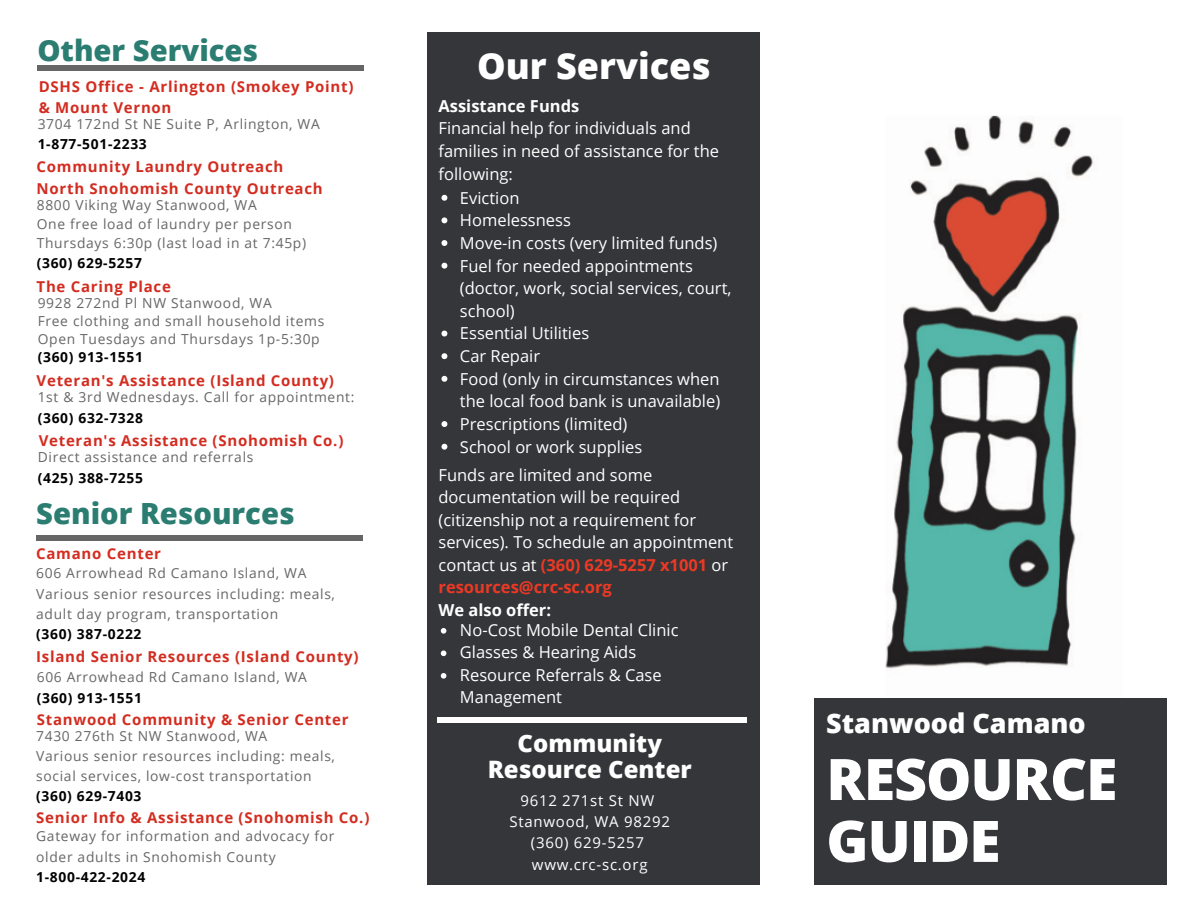
<style>
.page{position:relative;width:1188px;height:918px;background:#fff}
.page>*{position:absolute;margin:0;border:0;box-sizing:border-box;transform-origin:0 0}
.t1{font:800 57.3px/61.8px "Open Sans";letter-spacing:-.02em;color:#fff}
.t2{font:800 36px "Open Sans";color:#fff}
.t3{font:800 29.25px "Open Sans";color:#2b7d72}
.t4{font:800 27px "Open Sans";color:#fff}
.t5{font:800 24px/25.8px "Open Sans";color:#fff;text-align:center}
.t6{font:16.5px/22.5px "Open Sans";color:#fff}
.t7{font:700 16.5px "Open Sans";color:#fff}
.t8{font:700 15px/21.3px "Open Sans";letter-spacing:.05em;color:#d32c20}
.t9{font:15px/21.3px "Open Sans";letter-spacing:.05em;color:#fff;text-align:center}
.t10{font:13.8px/20.2px "Open Sans";letter-spacing:.05em;color:#666}
.t11{font:700 13.8px "Open Sans";letter-spacing:.05em;color:#000}
.s1{font-weight:700;color:#ed3924}
</style>
<div class="page">
<img style="left:885px;top:115px;width:209px;height:554px">
<div style="left:815px;top:698px;width:352px;height:187px;background:#35363a"></div>
<div style="left:427px;top:33px;width:333px;height:852px;background:#35363a"></div>
<svg style="left:441px;top:195px;width:6px;height:6px"></svg>
<svg style="left:441px;top:217px;width:6px;height:6px"></svg>
<svg style="left:441px;top:240px;width:6px;height:6px"></svg>
<svg style="left:441px;top:263px;width:6px;height:6px"></svg>
<svg style="left:441px;top:331px;width:6px;height:5px"></svg>
<svg style="left:441px;top:353px;width:6px;height:6px"></svg>
<svg style="left:441px;top:376px;width:6px;height:6px"></svg>
<svg style="left:441px;top:421px;width:6px;height:6px"></svg>
<svg style="left:441px;top:444px;width:6px;height:6px"></svg>
<svg style="left:441px;top:628px;width:5px;height:6px"></svg>
<svg style="left:441px;top:651px;width:5px;height:5px"></svg>
<svg style="left:441px;top:673px;width:5px;height:6px"></svg>
<div style="left:37px;top:65px;width:326px;height:6px;background:#666"></div>
<div style="left:37px;top:535px;width:326px;height:6px;background:#666"></div>
<div style="left:438px;top:717px;width:309px;height:6px;background:#fff"></div>
<h3 class="t3" style="left:37px;top:29px;width:222px">Other Services</h3>
<p class="t8" style="left:39px;top:75px;width:316px">DSHS Office - Arlington (Smokey Point) &amp; Mount Vernon</p>
<p class="t10" style="left:38px;top:114px;width:284px">3704 172nd St NE Suite P, Arlington, WA</p>
<p class="t11" style="left:38px;top:135px;width:111px">1-877-501-2233</p>
<p class="t8" style="left:37px;top:156px;width:288px">Community Laundry Outreach<br>North Snohomish County Outreach</p>
<p class="t10" style="left:37px;top:195px;width:271px;line-height:19.2px">8800 Viking Way Stanwood, WA<br>One free load of laundry per person<br>Thursdays 6:30p (last load in at 7:45p)</p>
<p class="t11" style="left:37px;top:253px;width:107px">(360) 629-5257</p>
<p class="t8" style="left:37px;top:275px;width:136px">The Caring Place</p>
<p class="t10" style="left:38px;top:293px;width:288px;line-height:18px">9928 272nd Pl NW Stanwood, WA<br>Free clothing and small household items<br>Open Tuesdays and Thursdays 1p-5:30p</p>
<p class="t11" style="left:38px;top:347px;width:107px">(360) 913-1551</p>
<p class="t8" style="left:37px;top:370px;width:299px">Veteran's Assistance (Island County)</p>
<p class="t10" style="left:38px;top:387px;width:318px">1st &amp; 3rd Wednesdays. Call for appointment:</p>
<p class="t11" style="left:38px;top:408px;width:107px">(360) 632-7328</p>
<p class="t8" style="left:39px;top:430px;width:306px">Veteran's Assistance (Snohomish Co.)</p>
<p class="t10" style="left:38px;top:447px;width:217px">Direct assistance and referrals</p>
<p class="t11" style="left:38px;top:468px;width:107px">(425) 388-7255</p>
<h3 class="t3" style="left:36px;top:493px;width:260px">Senior Resources</h3>
<p class="t8" style="left:36px;top:542px;width:126px">Camano Center</p>
<p class="t10" style="left:36px;top:563px;width:300px">606 Arrowhead Rd Camano Island, WA<br>Various senior resources including: meals, adult day program, transportation</p>
<p class="t11" style="left:36px;top:624px;width:107px">(360) 387-0222</p>
<p class="t8" style="left:36px;top:646px;width:324px">Island Senior Resources (Island County)</p>
<p class="t10" style="left:37px;top:667px;width:272px">606 Arrowhead Rd Camano Island, WA</p>
<p class="t11" style="left:37px;top:688px;width:107px">(360) 913-1551</p>
<p class="t8" style="left:37px;top:708px;width:313px">Stanwood Community &amp; Senior Center</p>
<p class="t10" style="left:36px;top:725px;width:300px">7430 276th St NW Stanwood, WA<br>Various senior resources including: meals, social services, low-cost transportation</p>
<p class="t11" style="left:36px;top:787px;width:107px">(360) 629-7403</p>
<p class="t8" style="left:36px;top:806px;width:335px">Senior Info &amp; Assistance (Snohomish Co.)</p>
<p class="t10" style="left:36px;top:826px;width:300px">Gateway for information and advocacy for older adults in Snohomish County</p>
<p class="t11" style="left:36px;top:867px;width:111px">1-800-422-2024</p>
<h2 class="t2" style="left:477px;top:40px;width:235px">Our Services</h2>
<p class="t7" style="left:439px;top:94px;width:142px">Assistance Funds</p>
<p class="t6" style="left:439px;top:117px;width:254px">Financial help for individuals and</p>
<p class="t6" style="left:439px;top:139px;width:282px">families in need of assistance for the</p>
<p class="t6" style="left:439px;top:162px;width:76px">following:</p>
<p class="t6" style="left:460px;top:186px;width:61px">Eviction</p>
<p class="t6" style="left:460px;top:209px;width:112px">Homelessness</p>
<p class="t6" style="left:460px;top:231px;width:259px">Move-in costs (very limited funds)</p>
<p class="t6" style="left:460px;top:254px;width:234px">Fuel for needed appointments</p>
<p class="t6" style="left:460px;top:277px;width:273px">(doctor, work, social services, court,</p>
<p class="t6" style="left:460px;top:299px;width:56px">school)</p>
<p class="t6" style="left:460px;top:322px;width:131px">Essential Utilities</p>
<p class="t6" style="left:460px;top:344px;width:82px">Car Repair</p>
<p class="t6" style="left:460px;top:367px;width:261px">Food (only in circumstances when</p>
<p class="t6" style="left:460px;top:390px;width:262px">the local food bank is unavailable)</p>
<p class="t6" style="left:460px;top:412px;width:169px">Prescriptions (limited)</p>
<p class="t6" style="left:460px;top:435px;width:184px">School or work supplies</p>
<p class="t6" style="left:439px;top:463px;width:296px">Funds are limited and some documentation will be required (citizenship not a requirement for services). To schedule an appointment contact us at <span class="s1">(360) 629-5257 x1001</span> or <span class="s1">resources@crc-sc.org</span></p>
<p class="t7" style="left:439px;top:598px;width:114px">We also offer:</p>
<p class="t6" style="left:460px;top:618px;width:220px">No-Cost Mobile Dental Clinic<br>Glasses &amp; Hearing Aids<br>Resource Referrals &amp; Case<br>Management</p>
<h3 class="t5" style="left:488px;top:730px;width:206px">Community<br>Resource Center</h3>
<p class="t9" style="left:509px;top:789px;width:162px">9612 271st St NW<br>Stanwood, WA 98292 (360) 629-5257 www.crc-sc.org</p>
<h3 class="t4" style="left:826px;top:705px;width:261px">Stanwood Camano</h3>
<h1 class="t1" style="left:826px;top:747px;width:293px">RESOURCE<br>GUIDE</h1>
</div>
